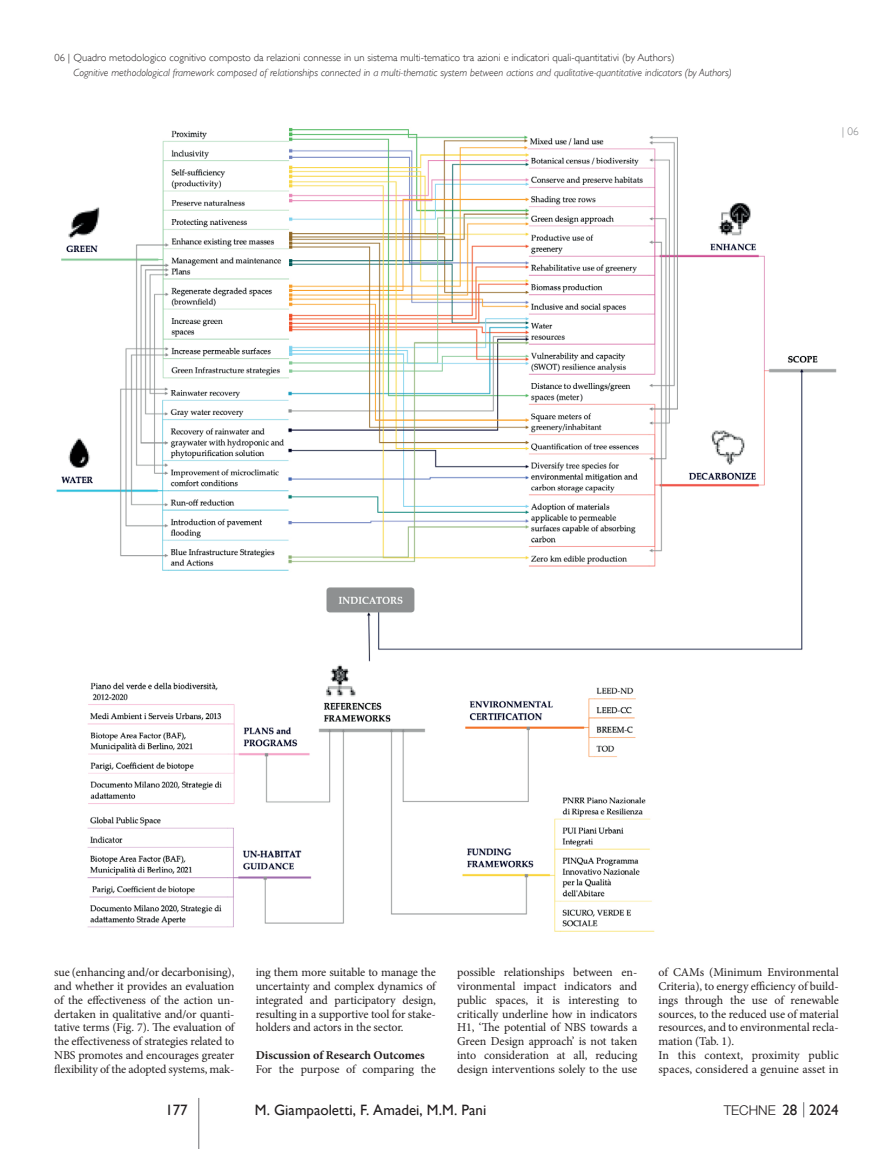
<style>
.page{position:relative;width:893px;height:1149px;background:#fff}
.page>*{position:absolute;margin:0;border:0;box-sizing:border-box;transform-origin:0 0}
.t1{font:15px "Gill Sans";color:#231f20}
.t2{font:300 13.5px "Helvetica Neue LT Std";color:#231f20}
.t3{font:12px/13.8px "Minion Pro";letter-spacing:-.005em;color:#231f20;text-align:justify}
.t4{font:700 12px "Minion Pro";color:#231f20}
.t5{font:300 11.25px "Gill Sans";color:#808285}
.t6{font:italic 300 10.5px "Gill Sans";color:#231f20}
.t7{font:300 10.5px "Gill Sans";color:#231f20}
.s1{font-family:"Gill Sans";font-weight:400;font-size:15px}
</style>
<div class="page">
<svg style="left:803px;top:1102px;width:1px;height:14px"></svg>
<hr style="left:198px;top:1097px;width:1px;height:51px;background:#6c6d70">
<img style="left:56px;top:128px;width:781px;height:804px">
<p class="t7" style="left:54px;top:49px;width:622px">06 | Quadro metodologico cognitivo composto da relazioni connesse in un sistema multi-tematico tra azioni e indicatori quali-quantitativi (by Authors)</p>
<p class="t6" style="left:74px;top:66px;width:660px">Cognitive methodological framework composed of relationships connected in a multi-thematic system between actions and qualitative-quantitative indicators (by Authors)</p>
<p class="t5" style="left:842px;top:123px;width:18px">| 06</p>
<p class="t3" style="left:54px;top:965px;width:182px">sue (enhancing and/or decarbonising), and whether it provides an evaluation of the effectiveness of the action un&shy;dertaken in qualitative and/or quanti&shy;tative terms (Fig. 7). The evaluation of the effectiveness of strategies related to NBS promotes and encourages greater flexibility of the adopted systems, mak-</p>
<p class="t3" style="left:256px;top:965px;width:182px">ing them more suitable to manage the uncertainty and complex dynamics of integrated and participatory design, resulting in a supportive tool for stake&shy;holders and actors in the sector.</p>
<p class="t4" style="left:256px;top:1046px;width:170px">Discussion of Research Outcomes</p>
<p class="t3" style="left:256px;top:1061px;width:182px">For the purpose of comparing the</p>
<p class="t3" style="left:457px;top:965px;width:182px">possible relationships between en&shy;vironmental impact indicators and public spaces, it is interesting to critically underline how in indicators H1, ‘The potential of NBS towards a Green Design approach’ is not taken into consideration at all, reducing design interventions solely to the use</p>
<p class="t3" style="left:659px;top:965px;width:182px;text-align:left">of CAMs (Minimum Environmental Criteria), to energy efficiency of build&shy;ings through the use of renewable sources, to the reduced use of material resources, and to environmental recla&shy;mation (Tab. 1).<br>In this context, proximity public spaces, considered a genuine asset in</p>
<p class="t1" style="left:166px;top:1100px;width:24px">177</p>
<p class="t1" style="left:255px;top:1100px;width:233px">M. Giampaoletti, F. Amadei, M.M. Pani</p>
<p class="t2" style="left:724px;top:1101px;width:117px">TECHNE <span class="s1">28 2024</span></p>
</div>
